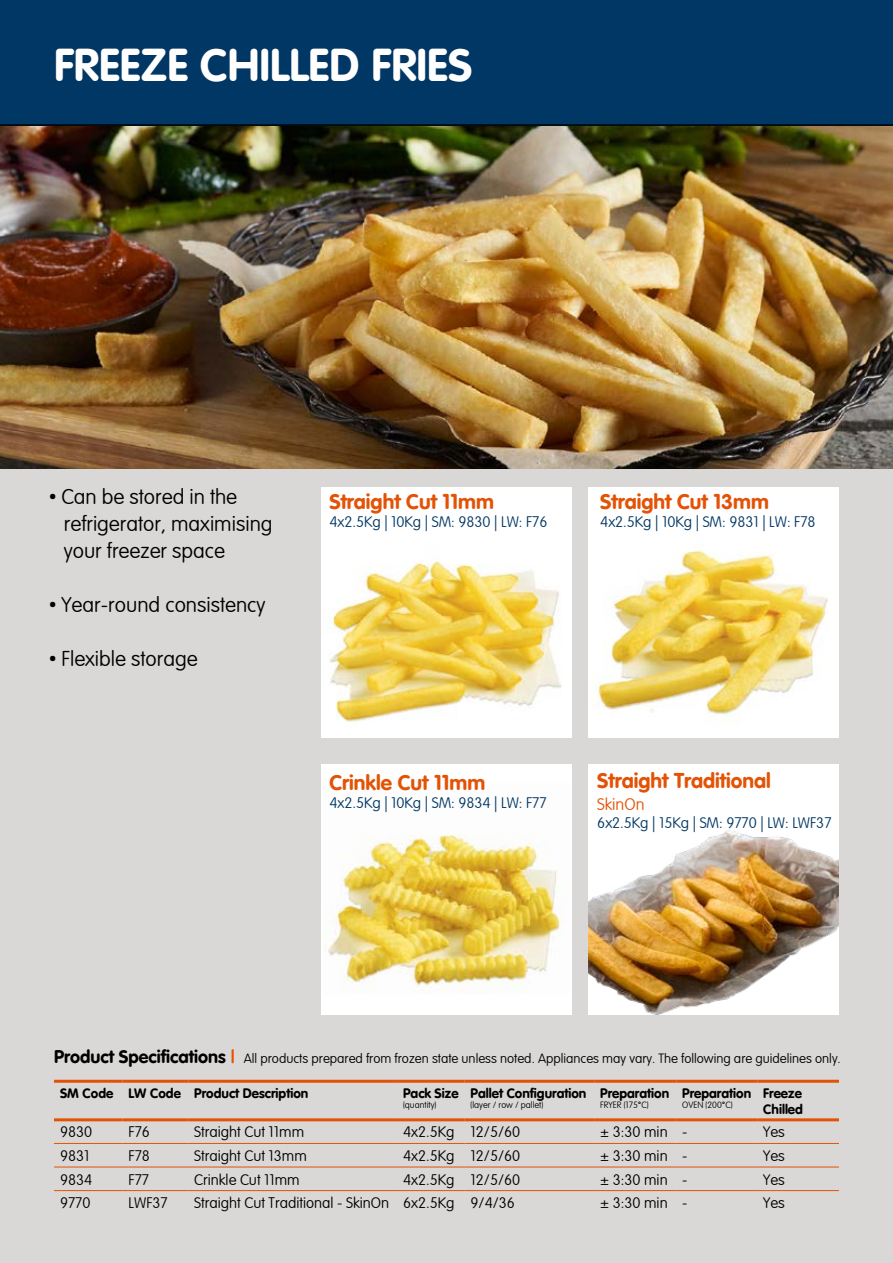
<style>
.page{position:relative;width:893px;height:1263px;background:#fff}
.page>*{position:absolute;margin:0;border:0;box-sizing:border-box;transform-origin:0 0}
.t1{font:45px "VAG Rounded Bold";color:#fff}
.t2{font:100 21px/27px "VAG Rounded";color:#000}
.t3{font:21px "VAG Rounded Bold";color:#e35205}
.t4{font:100 16.5px "VAG Rounded";color:#e35205}
.t5{font:100 15px "VAG Rounded";color:#000}
.t6{font:100 15px "VAG Rounded";color:#003764}
.t7{font:13.5px/16.2px "VAG Rounded Bold";color:#000}
.t8{font:100 13.2px "VAG Rounded";color:#000}
.t9{font:100 9px "VAG Rounded";color:#000}
.s1{font-family:"Roboto";font-weight:900}
.s2{font-family:"VAG Rounded Bold";font-weight:400;font-size:18px}
.s3{font-family:"VAG Rounded Bold";font-weight:400;font-size:18px;color:#e35205}
</style>
<div class="page">
<div style="left:0;top:1px;width:893px;height:1262px;background:#d9d8d6"></div>
<img style="left:0;top:126px;width:893px;height:343px">
<hr style="left:54px;top:1118px;width:69px;height:3px;background:#e35205">
<hr style="left:123px;top:1118px;width:65px;height:3px;background:#e35205">
<hr style="left:188px;top:1118px;width:209px;height:3px;background:#e35205">
<hr style="left:397px;top:1118px;width:68px;height:3px;background:#e35205">
<hr style="left:465px;top:1118px;width:129px;height:3px;background:#e35205">
<hr style="left:594px;top:1118px;width:82px;height:3px;background:#e35205">
<hr style="left:676px;top:1118px;width:81px;height:3px;background:#e35205">
<hr style="left:757px;top:1118px;width:82px;height:3px;background:#e35205">
<hr style="left:54px;top:1190px;width:69px;height:1px;background:#e35205">
<hr style="left:123px;top:1190px;width:65px;height:1px;background:#e35205">
<hr style="left:188px;top:1190px;width:209px;height:1px;background:#e35205">
<hr style="left:397px;top:1190px;width:68px;height:1px;background:#e35205">
<hr style="left:465px;top:1190px;width:129px;height:1px;background:#e35205">
<hr style="left:594px;top:1190px;width:82px;height:1px;background:#e35205">
<hr style="left:676px;top:1190px;width:81px;height:1px;background:#e35205">
<hr style="left:757px;top:1190px;width:82px;height:1px;background:#e35205">
<hr style="left:54px;top:1080px;width:69px;height:3px;background:#e35205">
<hr style="left:123px;top:1080px;width:65px;height:3px;background:#e35205">
<hr style="left:188px;top:1080px;width:209px;height:3px;background:#e35205">
<hr style="left:397px;top:1080px;width:68px;height:3px;background:#e35205">
<hr style="left:465px;top:1080px;width:129px;height:3px;background:#e35205">
<hr style="left:594px;top:1080px;width:82px;height:3px;background:#e35205">
<hr style="left:676px;top:1080px;width:81px;height:3px;background:#e35205">
<hr style="left:757px;top:1080px;width:82px;height:3px;background:#e35205">
<hr style="left:54px;top:1143px;width:69px;height:1px;background:#e35205">
<hr style="left:123px;top:1143px;width:65px;height:1px;background:#e35205">
<hr style="left:188px;top:1143px;width:209px;height:1px;background:#e35205">
<hr style="left:397px;top:1143px;width:68px;height:1px;background:#e35205">
<hr style="left:465px;top:1143px;width:129px;height:1px;background:#e35205">
<hr style="left:594px;top:1143px;width:82px;height:1px;background:#e35205">
<hr style="left:676px;top:1143px;width:81px;height:1px;background:#e35205">
<hr style="left:757px;top:1143px;width:82px;height:1px;background:#e35205">
<hr style="left:54px;top:1166px;width:69px;height:1px;background:#e35205">
<hr style="left:123px;top:1166px;width:65px;height:1px;background:#e35205">
<hr style="left:188px;top:1166px;width:209px;height:1px;background:#e35205">
<hr style="left:397px;top:1166px;width:68px;height:1px;background:#e35205">
<hr style="left:465px;top:1166px;width:129px;height:1px;background:#e35205">
<hr style="left:594px;top:1166px;width:82px;height:1px;background:#e35205">
<hr style="left:676px;top:1166px;width:81px;height:1px;background:#e35205">
<hr style="left:757px;top:1166px;width:82px;height:1px;background:#e35205">
<div style="left:0;top:0;width:893px;height:126px;background:#003764"></div>
<div style="left:321px;top:487px;width:251px;height:251px;background:#fff"></div>
<img style="left:329px;top:556px;width:233px;height:166px">
<div style="left:321px;top:764px;width:251px;height:250px;background:#fff"></div>
<img style="left:323px;top:834px;width:242px;height:158px">
<div style="left:588px;top:487px;width:251px;height:251px;background:#fff"></div>
<img style="left:596px;top:549px;width:232px;height:174px">
<div style="left:588px;top:764px;width:251px;height:250px;background:#fff"></div>
<img style="left:588px;top:830px;width:251px;height:184px">
<h1 class="t1" style="left:54px;top:39px;width:420px">FREEZE CHILLED FRIES</h1>
<h2 class="t2" style="left:64px;top:484px;width:210px;text-indent:-15px"><span class="s1">•</span> Can be stored in the refrigerator, maximising your freezer space</h2>
<h2 class="t2" style="left:49px;top:592px;width:218px"><span class="s1">•</span> Year-round consistency</h2>
<h2 class="t2" style="left:49px;top:646px;width:150px"><span class="s1">•</span> Flexible storage</h2>
<h2 class="t3" style="left:329px;top:489px;width:166px">Straight Cut 11mm</h2>
<p class="t6" style="left:329px;top:513px;width:220px">4x2.5Kg | 10Kg | SM: 9830 | LW: F76</p>
<h2 class="t3" style="left:600px;top:489px;width:170px">Straight Cut 13mm</h2>
<p class="t6" style="left:600px;top:513px;width:217px">4x2.5Kg | 10Kg | SM: 9831 | LW: F78</p>
<h2 class="t3" style="left:329px;top:770px;width:157px">Crinkle Cut 11mm</h2>
<p class="t6" style="left:329px;top:794px;width:219px">4x2.5Kg | 10Kg | SM: 9834 | LW: F77</p>
<h2 class="t3" style="left:597px;top:769px;width:175px">Straight Traditional</h2>
<p class="t4" style="left:597px;top:795px;width:49px">SkinOn</p>
<p class="t6" style="left:597px;top:814px;width:236px">6x2.5Kg | 15Kg | SM: 9770 | LW: LWF37</p>
<p class="t8" style="left:54px;top:1051px;width:788px"><span class="s2">Product Specifications</span> <span class="s3">|</span> All products prepared from frozen state unless noted. Appliances may vary. The following are guidelines only.</p>
<p class="t7" style="left:60px;top:1085px;width:250px">SM Code LW Code Product Description</p>
<p class="t7" style="left:403px;top:1085px;width:57px">Pack Size</p>
<p class="t9" style="left:403px;top:1100px;width:35px">(quantity)</p>
<p class="t7" style="left:471px;top:1085px;width:117px">Pallet Configuration</p>
<p class="t9" style="left:471px;top:1100px;width:74px">(layer / row / pallet)</p>
<p class="t7" style="left:600px;top:1085px;width:70px">Preparation</p>
<p class="t9" style="left:600px;top:1100px;width:50px">FRYER (175<span class="s1">°</span>C)</p>
<p class="t7" style="left:682px;top:1085px;width:70px">Preparation</p>
<p class="t9" style="left:682px;top:1100px;width:52px">OVEN (200<span class="s1">°</span>C)</p>
<p class="t7" style="left:763px;top:1085px;width:41px">Freeze<br>Chilled</p>
<p class="t5" style="left:60px;top:1123px;width:34px">9830</p>
<p class="t5" style="left:129px;top:1123px;width:23px">F76</p>
<p class="t5" style="left:194px;top:1123px;width:111px">Straight Cut 11mm</p>
<p class="t5" style="left:403px;top:1123px;width:119px">4x2.5Kg 12/5/60</p>
<p class="t5" style="left:600px;top:1123px;width:89px">± 3:30 min -</p>
<p class="t5" style="left:763px;top:1123px;width:23px">Yes</p>
<p class="t5" style="left:60px;top:1147px;width:31px">9831</p>
<p class="t5" style="left:129px;top:1147px;width:23px">F78</p>
<p class="t5" style="left:194px;top:1147px;width:114px">Straight Cut 13mm</p>
<p class="t5" style="left:403px;top:1147px;width:119px">4x2.5Kg 12/5/60</p>
<p class="t5" style="left:600px;top:1147px;width:89px">± 3:30 min -</p>
<p class="t5" style="left:763px;top:1147px;width:23px">Yes</p>
<p class="t5" style="left:60px;top:1171px;width:34px">9834</p>
<p class="t5" style="left:129px;top:1171px;width:22px">F77</p>
<p class="t5" style="left:194px;top:1171px;width:107px">Crinkle Cut 11mm</p>
<p class="t5" style="left:403px;top:1171px;width:119px">4x2.5Kg 12/5/60</p>
<p class="t5" style="left:600px;top:1171px;width:89px">± 3:30 min -</p>
<p class="t5" style="left:763px;top:1171px;width:23px">Yes</p>
<p class="t5" style="left:60px;top:1194px;width:32px">9770</p>
<p class="t5" style="left:129px;top:1194px;width:41px">LWF37</p>
<p class="t5" style="left:194px;top:1194px;width:322px">Straight Cut Traditional - SkinOn 6x2.5Kg 9/4/36</p>
<p class="t5" style="left:600px;top:1194px;width:89px">± 3:30 min -</p>
<p class="t5" style="left:763px;top:1194px;width:23px">Yes</p>
</div>
